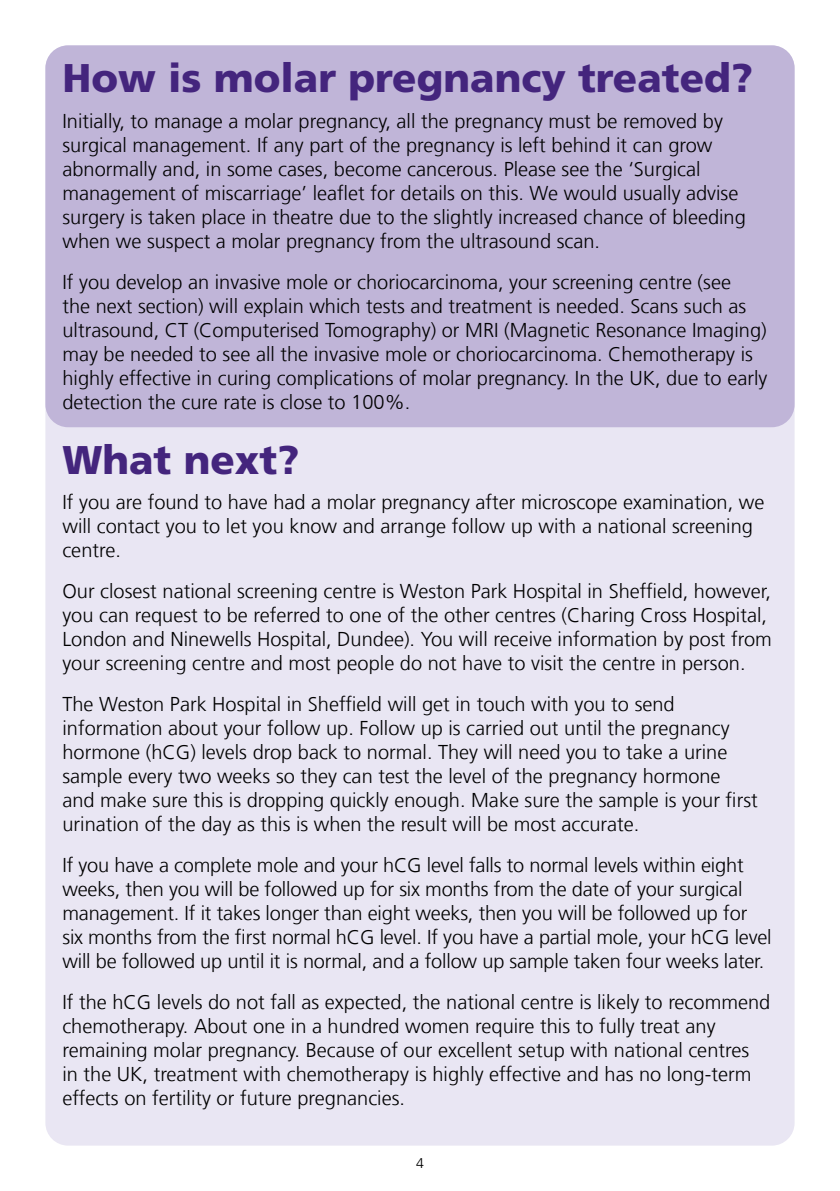
<style>
.page{position:relative;width:840px;height:1191px;background:#fff}
.page>*{position:absolute;margin:0;border:0;box-sizing:border-box;transform-origin:0 0}
.t1{font:900 40px "Frutiger LT Com";color:#44257d}
.t2{font:300 20px/24px "Frutiger LT Com";color:#000}
.t3{font:300 14px "Frutiger LT Com";color:#000}
</style>
<div class="page">
<div style="left:45px;top:45px;width:749px;height:1100px;background:#e9e6f3;border-radius:23px"></div>
<div style="left:45px;top:45px;width:749px;height:382px;background:#c0b5d8;border-radius:23px"></div>
<h1 class="t1" style="left:62px;top:54px;width:691px">How is molar pregnancy treated?</h1>
<p class="t2" style="left:62px;top:109px;width:684px">Initially, to manage a molar pregnancy, all the pregnancy must be removed by surgical management. If any part of the pregnancy is left behind it can grow abnormally and, in some cases, become cancerous. Please see the ‘Surgical management of miscarriage’ leaflet for details on this. We would usually advise surgery is taken place in theatre due to the slightly increased chance of bleeding when we suspect a molar pregnancy from the ultrasound scan.</p>
<p class="t2" style="left:62px;top:270px;width:706px">If you develop an invasive mole or choriocarcinoma, your screening centre (see<br>the next section) will explain which tests and treatment is needed. Scans such as ultrasound, CT (Computerised Tomography) or MRI (Magnetic Resonance Imaging) may be needed to see all the invasive mole or choriocarcinoma. Chemotherapy is highly effective in curing complications of molar pregnancy. In the UK, due to early detection the cure rate is close to 100%.</p>
<h1 class="t1" style="left:62px;top:436px;width:238px">What next?</h1>
<p class="t2" style="left:62px;top:490px;width:703px">If you are found to have had a molar pregnancy after microscope examination, we will contact you to let you know and arrange follow up with a national screening centre.</p>
<p class="t2" style="left:62px;top:579px;width:710px">Our closest national screening centre is Weston Park Hospital in Sheffield, however, you can request to be referred to one of the other centres (Charing Cross Hospital, London and Ninewells Hospital, Dundee). You will receive information by post from your screening centre and most people do not have to visit the centre in person.</p>
<p class="t2" style="left:62px;top:692px;width:696px">The Weston Park Hospital in Sheffield will get in touch with you to send information about your follow up. Follow up is carried out until the pregnancy hormone (hCG) levels drop back to normal. They will need you to take a urine sample every two weeks so they can test the level of the pregnancy hormone and make sure this is dropping quickly enough. Make sure the sample is your first urination of the day as this is when the result will be most accurate.</p>
<p class="t2" style="left:62px;top:853px;width:710px">If you have a complete mole and your hCG level falls to normal levels within eight weeks, then you will be followed up for six months from the date of your surgical management. If it takes longer than eight weeks, then you will be followed up for six months from the first normal hCG level. If you have a partial mole, your hCG level will be followed up until it is normal, and a follow up sample taken four weeks later.</p>
<p class="t2" style="left:62px;top:990px;width:709px">If the hCG levels do not fall as expected, the national centre is likely to recommend chemotherapy. About one in a hundred women require this to fully treat any remaining molar pregnancy. Because of our excellent setup with national centres<br>in the UK, treatment with chemotherapy is highly effective and has no long-term effects on fertility or future pregnancies.</p>
<p class="t3" style="left:416px;top:1155px;width:9px">4</p>
</div>
